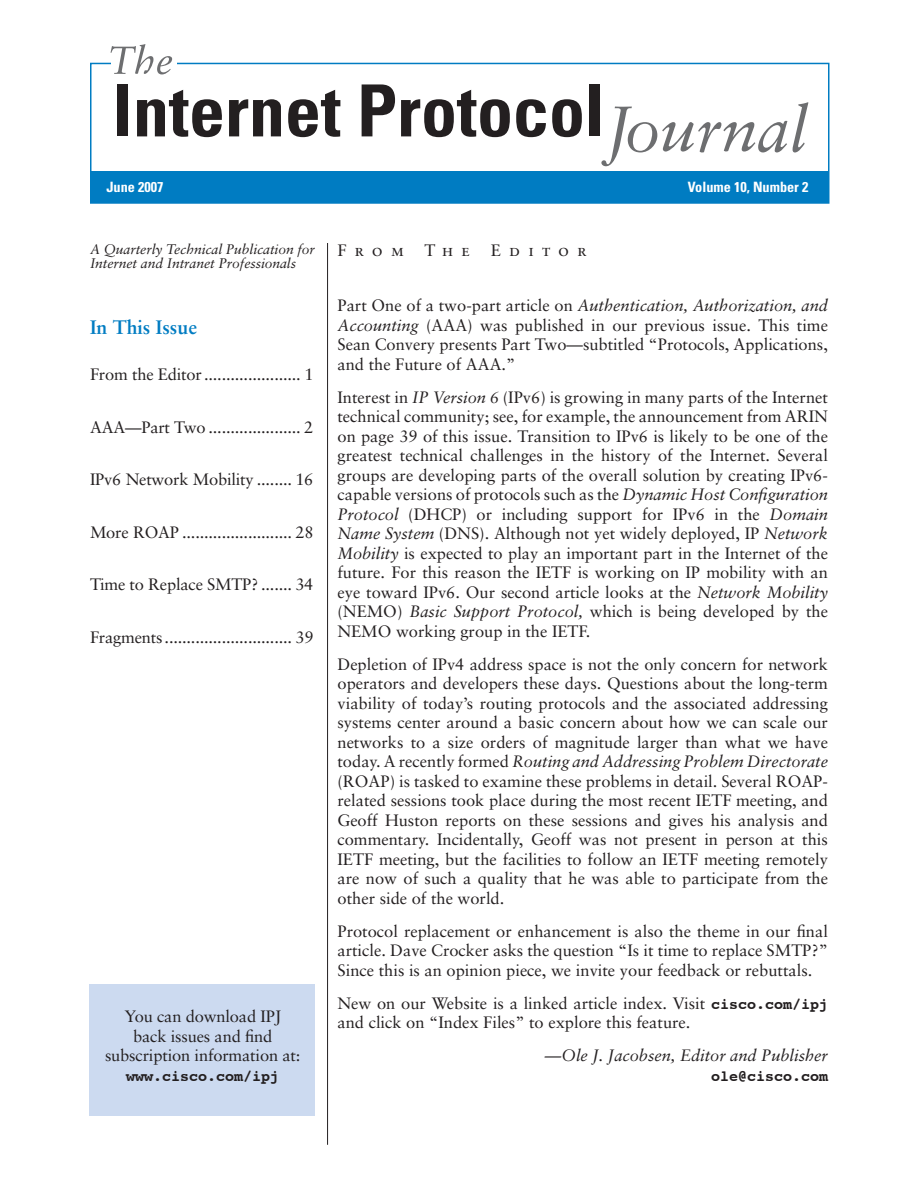
<style>
.page{position:relative;width:918px;height:1188px;background:#fff}
.page>*{position:absolute;margin:0;border:0;box-sizing:border-box;transform-origin:0 0}
.t1{font:700 19.5px "Sabon";color:#007cc2}
.t2{font:16.5px/19.5px "Sabon";color:#231f20;text-align:justify}
.t3{font:italic 16.5px "Sabon";color:#231f20}
.t4{font:16.5px "Sabon Roman SC";letter-spacing:.5em;color:#231f20}
.t5{font:700 15px "Courier";color:#231f20}
.t6{font:700 condensed 14.25px "Univers";color:#fff}
.t7{font:italic 13.8px/14.2px "Sabon";letter-spacing:-.005em;color:#231f20}
.s1{font-style:italic}
.s2{font-family:"Courier";font-weight:700;font-size:15px}
</style>
<div class="page">
<div style="left:90px;top:63px;width:740px;height:141px;border:2px solid #007cc2"></div>
<div style="left:91px;top:172px;width:738px;height:31px;background:#007cc2"></div>
<div style="left:111px;top:59px;width:66px;height:9px;background:#fff"></div>
<svg style="left:111px;top:44px;width:61px;height:30px"></svg>
<div style="left:118px;top:84px;width:10px;height:52px;background:#231f20"></div>
<svg style="left:137px;top:90px;width:85px;height:47px"></svg>
<svg style="left:229px;top:99px;width:52px;height:37px"></svg>
<svg style="left:288px;top:90px;width:52px;height:47px"></svg>
<svg style="left:362px;top:84px;width:33px;height:52px"></svg>
<svg style="left:401px;top:90px;width:109px;height:47px"></svg>
<svg style="left:516px;top:99px;width:30px;height:38px"></svg>
<svg style="left:552px;top:99px;width:30px;height:38px"></svg>
<div style="left:590px;top:84px;width:10px;height:52px;background:#231f20"></div>
<svg style="left:601px;top:107px;width:186px;height:59px"></svg>
<svg style="left:793px;top:102px;width:15px;height:50px"></svg>
<hr style="left:327px;top:243px;width:1px;height:902px;background:#231f20">
<div style="left:90px;top:985px;width:225px;height:131px;background:#ccdaf0"></div>
<p class="t6" style="left:106px;top:182px;width:58px">June 2007</p>
<p class="t6" style="left:688px;top:182px;width:122px">Volume 10, Number 2</p>
<p class="t7" style="left:90px;top:243px;width:226px">A Quarterly Technical Publication for<br>Internet and Intranet Professionals</p>
<p class="t1" style="left:90px;top:319px;width:109px">In This Issue</p>
<p class="t2" style="left:90px;top:366px;width:225px">From the Editor ...................... 1</p>
<p class="t2" style="left:90px;top:419px;width:225px">AAA—Part Two ..................... 2</p>
<p class="t2" style="left:90px;top:471px;width:225px">IPv6 Network Mobility ........ 16</p>
<p class="t2" style="left:90px;top:524px;width:225px">More ROAP ......................... 28</p>
<p class="t2" style="left:90px;top:576px;width:225px">Time to Replace SMTP? ....... 34</p>
<p class="t2" style="left:90px;top:629px;width:225px">Fragments ............................. 39</p>
<p class="t2" style="left:105px;top:1008px;width:197px;text-align:center">You can download IPJ<br>back issues and find subscription information at:</p>
<p class="t5" style="left:126px;top:1070px;width:154px">www.cisco.com/ipj</p>
<p class="t4" style="left:338px;top:243px;width:134px">From The</p>
<p class="t4" style="left:491px;top:243px;width:97px">Editor</p>
<p class="t2" style="left:338px;top:297px;width:492px">Part One of a two-part article on <span class="s1">Authentication, Authorization, and Accounting</span> (AAA) was published in our previous issue. This time Sean Convery presents Part Two—subtitled “Protocols, Applications, and the Future of AAA.”</p>
<p class="t2" style="left:337px;top:389px;width:492px">Interest in <span class="s1">IP Version 6</span> (IPv6) is growing in many parts of the Internet technical community; see, for example, the announcement from ARIN on page 39 of this issue. Transition to IPv6 is likely to be one of the greatest technical challenges in the history of the Internet. Several groups are developing parts of the overall solution by creating IPv6- capable versions of protocols such as the <span class="s1">Dynamic Host Configuration Protocol</span> (DHCP) or including support for IPv6 in the <span class="s1">Domain Name System</span> (DNS). Although not yet widely deployed, IP <span class="s1">Network Mobility</span> is expected to play an important part in the Internet of the future. For this reason the IETF is working on IP mobility with an eye toward IPv6. Our second article looks at the <span class="s1">Network Mobility </span>(NEMO) <span class="s1">Basic Support Protocol,</span> which is being developed by the NEMO working group in the IETF.</p>
<p class="t2" style="left:337px;top:656px;width:492px">Depletion of IPv4 address space is not the only concern for network operators and developers these days. Questions about the long-term viability of today’s routing protocols and the associated addressing systems center around a basic concern about how we can scale our networks to a size orders of magnitude larger than what we have today. A recently formed <span class="s1">Routing and Addressing Problem Directorate </span>(ROAP) is tasked to examine these problems in detail. Several ROAP&shy;related sessions took place during the most recent IETF meeting, and Geoff Huston reports on these sessions and gives his analysis and commentary. Incidentally, Geoff was not present in person at this IETF meeting, but the facilities to follow an IETF meeting remotely are now of such a quality that he was able to participate from the other side of the world.</p>
<p class="t2" style="left:337px;top:923px;width:492px">Protocol replacement or enhancement is also the theme in our final article. Dave Crocker asks the question “Is it time to replace SMTP?” Since this is an opinion piece, we invite your feedback or rebuttals.</p>
<p class="t2" style="left:337px;top:995px;width:492px">New on our Website is a linked article index. Visit <span class="s2">cisco.com/ipj </span>and click on “Index Files” to explore this feature.</p>
<p class="t3" style="left:545px;top:1049px;width:285px">—Ole J. Jacobsen, Editor and Publisher</p>
<p class="t5" style="left:711px;top:1069px;width:118px">ole@cisco.com</p>
</div>
